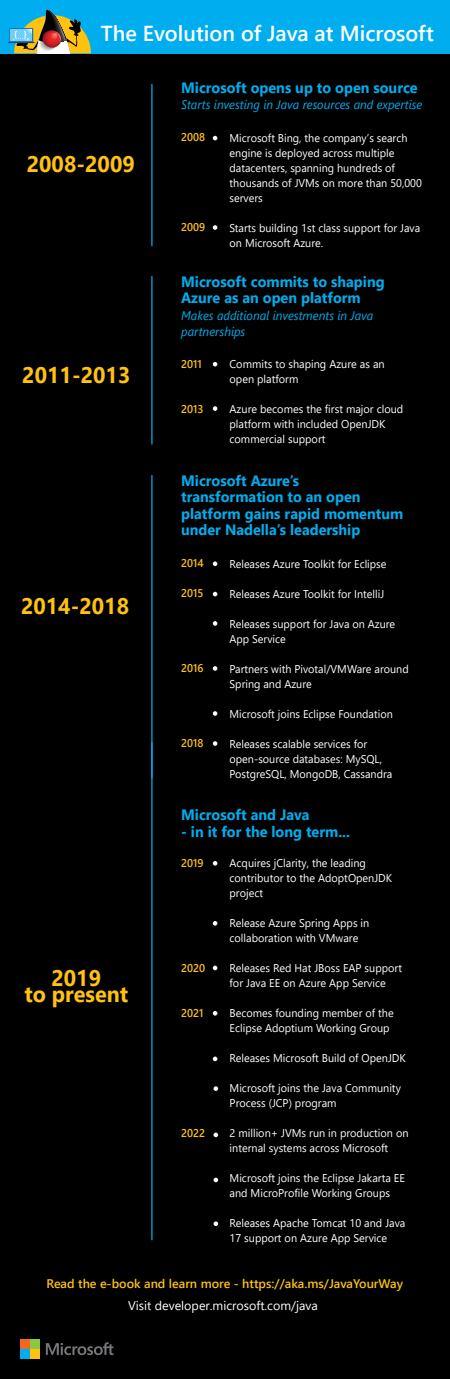
<style>
.page{position:relative;width:450px;height:1379px;background:#fff}
.page>*{position:absolute;margin:0;border:0;box-sizing:border-box;transform-origin:0 0}
.t1{font:700 22.5px/16.2px "Segoe UI";color:#ffc20e;text-align:center;scale:.96 1}
.t2{font:600 21.62px "Segoe UI";color:#fff}
.t3{font:700 15px/16.2px "Segoe UI";color:#00aeef;scale:.96 1}
.t4{font:italic 12.5px/16.2px "Segoe UI";color:#00aeef;scale:.96 1}
.t5{font:600 12.5px "Segoe UI";color:#ffc20e}
.t6{font:12.5px "Segoe UI";color:#fff}
.t7{font:11.25px/15px "Segoe UI";color:#fff}
.t8{font:11.25px/15px "Segoe UI";color:#fff;scale:.96 1}
.t9{font:600 11.25px "Segoe UI";color:#ffc20e;scale:.96 1}
.t10{font:600 11.25px "Segoe UI";color:#ffc20e}
</style>
<div class="page">
<div style="left:0;top:0;width:450px;height:1378px;background:#000"></div>
<div style="left:0;top:0;width:450px;height:53px;background:#00aeef"></div>
<svg style="left:213px;top:861px;width:4px;height:4px"></svg>
<svg style="left:213px;top:921px;width:4px;height:4px"></svg>
<svg style="left:213px;top:965px;width:4px;height:5px"></svg>
<svg style="left:213px;top:1011px;width:4px;height:4px"></svg>
<svg style="left:213px;top:1056px;width:4px;height:5px"></svg>
<svg style="left:214px;top:1086px;width:4px;height:4px"></svg>
<svg style="left:214px;top:1132px;width:4px;height:5px"></svg>
<svg style="left:214px;top:1177px;width:4px;height:5px"></svg>
<svg style="left:214px;top:1221px;width:4px;height:4px"></svg>
<svg style="left:213px;top:561px;width:4px;height:5px"></svg>
<svg style="left:213px;top:591px;width:4px;height:5px"></svg>
<svg style="left:213px;top:666px;width:4px;height:4px"></svg>
<svg style="left:213px;top:621px;width:4px;height:4px"></svg>
<svg style="left:213px;top:711px;width:4px;height:4px"></svg>
<svg style="left:213px;top:741px;width:4px;height:4px"></svg>
<svg style="left:213px;top:362px;width:4px;height:4px"></svg>
<svg style="left:213px;top:406px;width:4px;height:5px"></svg>
<svg style="left:213px;top:136px;width:4px;height:4px"></svg>
<svg style="left:213px;top:225px;width:4px;height:5px"></svg>
<hr style="left:151px;top:84px;width:2px;height:162px;background:#00aeef">
<hr style="left:151px;top:475px;width:2px;height:302px;background:#00aeef">
<hr style="left:151px;top:276px;width:2px;height:168px;background:#00aeef">
<hr style="left:151px;top:742px;width:2px;height:497px;background:#00aeef">
<svg style="left:46px;top:1342px;width:68px;height:12px"></svg>
<div style="left:20px;top:1338px;width:9px;height:10px;background:#f26522"></div>
<div style="left:30px;top:1338px;width:10px;height:10px;background:#8dc63f"></div>
<div style="left:20px;top:1349px;width:9px;height:9px;background:#00aeef"></div>
<div style="left:30px;top:1349px;width:10px;height:9px;background:#ffc20e"></div>
<svg style="left:8px;top:9px;width:83px;height:44px"></svg>
<h2 class="t2" style="left:101px;top:13px;width:334px">The Evolution of Java at Microsoft</h2>
<h1 class="t1" style="left:27px;top:154px;width:114px">2008-2009</h1>
<h1 class="t1" style="left:22px;top:364px;width:114px">2011-2013</h1>
<h1 class="t1" style="left:21px;top:596px;width:114px">2014-2018</h1>
<h1 class="t1" style="left:24px;top:967px;width:110px">2019<br>to present</h1>
<h3 class="t3" style="left:181px;top:78px;width:248px">Microsoft opens up to open source</h3>
<p class="t4" style="left:181px;top:94px;width:253px">Starts investing in Java resources and expertise</p>
<p class="t9" style="left:181px;top:127px;width:27px">2008</p>
<p class="t9" style="left:181px;top:217px;width:27px">2009</p>
<p class="t8" style="left:230px;top:129px;width:202px">Microsoft Bing, the company’s search engine is deployed across multiple datacenters, spanning hundreds of thousands of JVMs on more than 50,000 servers</p>
<p class="t8" style="left:230px;top:219px;width:200px">Starts building 1st class support for Java on Microsoft Azure.</p>
<h3 class="t3" style="left:181px;top:272px;width:213px">Microsoft commits to shaping<br>Azure as an open platform</h3>
<p class="t4" style="left:181px;top:305px;width:202px">Makes additional investments in Java partnerships</p>
<p class="t10" style="left:181px;top:353px;width:22px">2011</p>
<p class="t10" style="left:181px;top:398px;width:24px">2013</p>
<p class="t7" style="left:230px;top:355px;width:157px">Commits to shaping Azure as an open platform</p>
<p class="t7" style="left:230px;top:400px;width:175px">Azure becomes the first major cloud platform with included OpenJDK commercial support</p>
<h3 class="t3" style="left:181px;top:471px;width:233px">Microsoft Azure’s transformation to an open platform gains rapid momentum under Nadella’s leadership</h3>
<p class="t9" style="left:181px;top:552px;width:25px">2014</p>
<p class="t9" style="left:181px;top:582px;width:25px">2015</p>
<p class="t9" style="left:181px;top:657px;width:25px">2016</p>
<p class="t9" style="left:181px;top:732px;width:25px">2018</p>
<p class="t8" style="left:230px;top:555px;width:165px">Releases Azure Toolkit for Eclipse</p>
<p class="t8" style="left:230px;top:585px;width:163px">Releases Azure Toolkit for IntelliJ</p>
<p class="t8" style="left:230px;top:615px;width:174px">Releases support for Java on Azure<br>App Service</p>
<p class="t8" style="left:230px;top:660px;width:188px">Partners with Pivotal/VMWare around<br>Spring and Azure</p>
<p class="t8" style="left:230px;top:705px;width:172px">Microsoft joins Eclipse Foundation</p>
<p class="t8" style="left:230px;top:735px;width:171px">Releases scalable services for open-source databases: MySQL,<br>PostgreSQL, MongoDB, Cassandra</p>
<h3 class="t3" style="left:181px;top:805px;width:135px">Microsoft and Java</h3>
<h3 class="t3" style="left:181px;top:822px;width:177px">- in it for the long term...</h3>
<p class="t10" style="left:181px;top:852px;width:24px">2019</p>
<p class="t10" style="left:181px;top:957px;width:26px">2020</p>
<p class="t10" style="left:181px;top:1002px;width:24px">2021</p>
<p class="t10" style="left:181px;top:1122px;width:26px">2022</p>
<p class="t7" style="left:230px;top:854px;width:164px">Acquires jClarity, the leading contributor to the AdoptOpenJDK project</p>
<p class="t7" style="left:230px;top:914px;width:141px">Release Azure Spring Apps in collaboration with VMware</p>
<p class="t7" style="left:230px;top:959px;width:174px">Releases Red Hat JBoss EAP support for Java EE on Azure App Service</p>
<p class="t7" style="left:230px;top:1004px;width:166px">Becomes founding member of the<br>Eclipse Adoptium Working Group</p>
<p class="t7" style="left:230px;top:1049px;width:178px">Releases Microsoft Build of OpenJDK</p>
<p class="t7" style="left:230px;top:1079px;width:173px">Microsoft joins the Java Community<br>Process (JCP) program</p>
<p class="t7" style="left:230px;top:1124px;width:180px">2 million+ JVMs run in production on internal systems across Microsoft</p>
<p class="t7" style="left:230px;top:1169px;width:177px">Microsoft joins the Eclipse Jakarta EE and MicroProfile Working Groups</p>
<p class="t7" style="left:230px;top:1214px;width:177px">Releases Apache Tomcat 10 and Java<br>17 support on Azure App Service</p>
<p class="t5" style="left:47px;top:1271px;width:358px">Read the e-book and learn more - https://aka.ms/JavaYourWay</p>
<p class="t6" style="left:128px;top:1293px;width:191px">Visit developer.microsoft.com/java</p>
</div>
